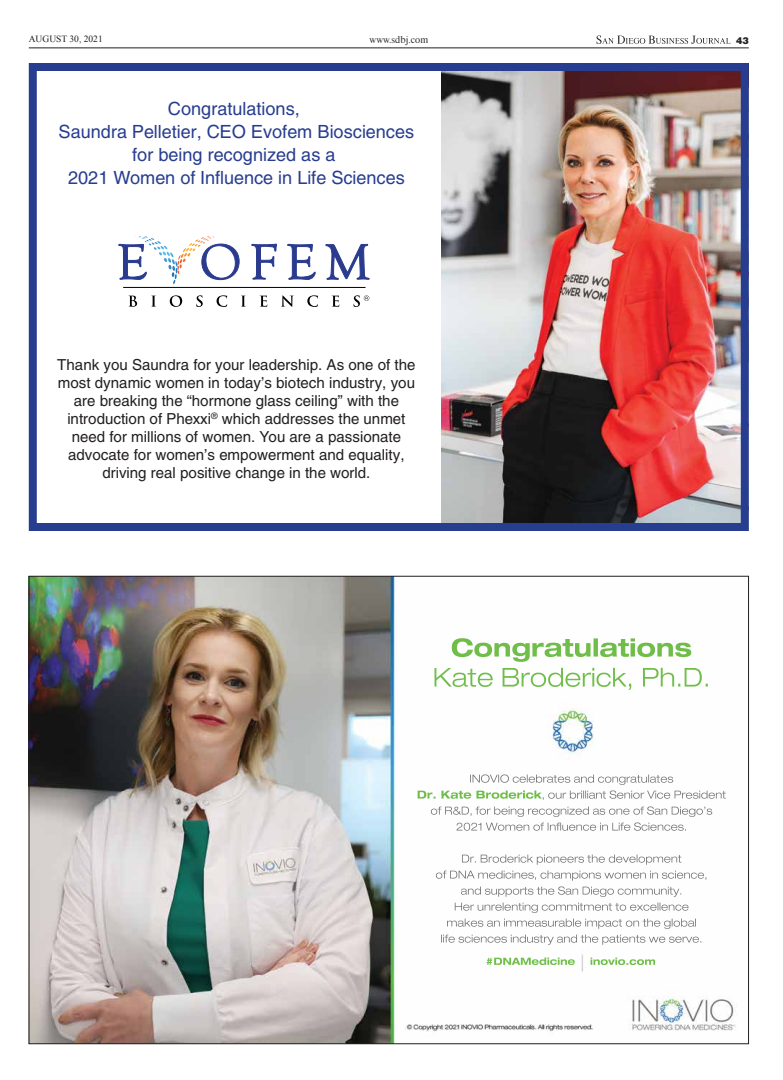
<style>
.page{position:relative;width:783px;height:1080px;background:#fff}
.page>*{position:absolute;margin:0;border:0;box-sizing:border-box;transform-origin:0 0}
.t1{font:18px/23px "Helios";color:#273d90;text-align:center}
.t2{font:15px/18px "Helios";color:#231f20;text-align:center}
.t3{font:9.5px "Times New Roman";color:#231f20}
.t4{font:9.5px "Times Eighteen LT";color:#231f20}
.t5{font:900 9.5px "Helvetica LT Std";color:#231f20}
</style>
<div class="page">
<img style="left:31px;top:578px;width:705px;height:464px">
<img style="left:29px;top:63px;width:720px;height:468px">
<svg style="left:128px;top:296px;width:9px;height:11px"></svg>
<svg style="left:151px;top:296px;width:5px;height:11px"></svg>
<svg style="left:170px;top:295px;width:12px;height:12px"></svg>
<svg style="left:196px;top:295px;width:7px;height:12px"></svg>
<svg style="left:217px;top:295px;width:10px;height:12px"></svg>
<svg style="left:241px;top:296px;width:5px;height:11px"></svg>
<svg style="left:260px;top:295px;width:7px;height:12px"></svg>
<svg style="left:281px;top:295px;width:13px;height:12px"></svg>
<svg style="left:307px;top:295px;width:11px;height:12px"></svg>
<svg style="left:332px;top:295px;width:7px;height:12px"></svg>
<svg style="left:252px;top:244px;width:25px;height:35px"></svg>
<svg style="left:287px;top:244px;width:28px;height:36px"></svg>
<svg style="left:326px;top:244px;width:43px;height:36px"></svg>
<svg style="left:119px;top:236px;width:120px;height:48px"></svg>
<hr style="left:123px;top:287px;width:243px;height:1px;background:#010101">
<svg style="left:354px;top:295px;width:15px;height:12px"></svg>
<hr style="left:29px;top:48px;width:720px;height:1px;background:#231f20">
<svg style="left:597px;top:35px;width:134px;height:9px"></svg>
<p class="t3" style="left:29px;top:32px;width:75px">AUGUST 30, 2021</p>
<p class="t4" style="left:370px;top:34px;width:60px">www.sdbj.com</p>
<p class="t5" style="left:736px;top:34px;width:14px">43</p>
<p class="t1" style="left:59px;top:97px;width:357px">Congratulations,<br>Saundra Pelletier, CEO Evofem Biosciences for being recognized as a<br>2021 Women of Influence in Life Sciences</p>
<p class="t2" style="left:57px;top:356px;width:360px">Thank you Saundra for your leadership. As one of the most dynamic women in today’s biotech industry, you are breaking the “hormone glass ceiling” with the introduction of Phexxi<sup>®</sup> which addresses the unmet need for millions of women. You are a passionate advocate for women’s empowerment and equality, driving real positive change in the world.</p>
</div>
